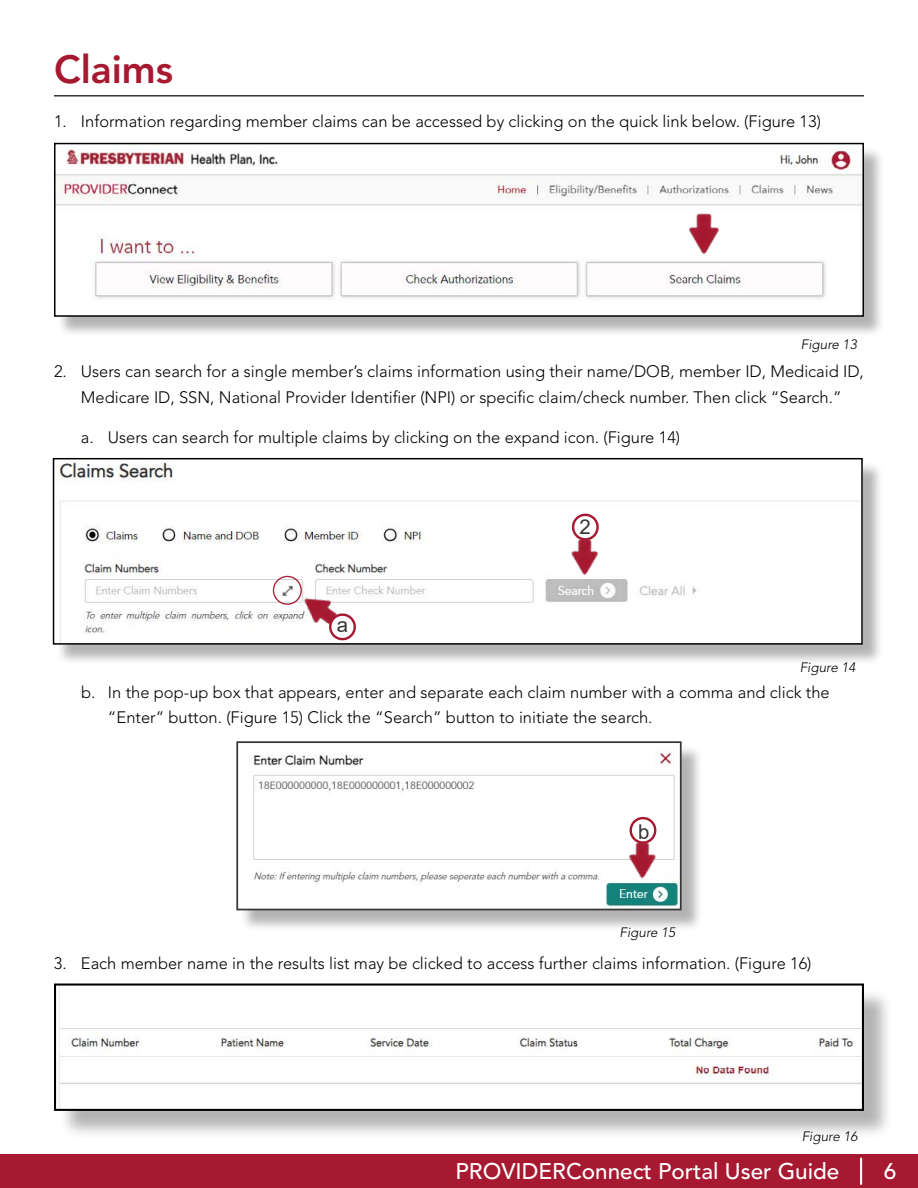
<style>
.page{position:relative;width:918px;height:1188px;background:#fff}
.page>*{position:absolute;margin:0;border:0;box-sizing:border-box;transform-origin:0 0}
.t1{font:800 39px "Avenir LT Std";color:#a71930}
.t2{font:500 22.5px "Avenir LT Std";color:#fff}
.t3{font:20.4px "Arial";color:#373635}
.t4{font:300 16.5px/25.5px "Avenir LT Std";color:#000;text-align:center}
.t5{font:italic 300 13.5px "Avenir LT Std";color:#000}
</style>
<div class="page">
<div style="left:0;top:1155px;width:918px;height:33px;background:#a71930"></div>
<hr style="left:54px;top:95px;width:810px;height:2px;background:#373635">
<hr style="left:860px;top:1158px;width:2px;height:27px;background:#fff">
<div style="left:57px;top:146px;width:828px;height:192px;background:#000;opacity:.3"></div>
<img style="left:56px;top:146px;width:806px;height:169px">
<div style="left:54px;top:143px;width:810px;height:174px;border:1px solid #000"></div>
<img style="left:678px;top:204px;width:51px;height:51px">
<div style="left:58px;top:987px;width:835px;height:153px;background:#000;opacity:.3"></div>
<img style="left:58px;top:987px;width:803px;height:121px">
<div style="left:54px;top:984px;width:810px;height:127px;border:2px solid #000"></div>
<div style="left:55px;top:461px;width:829px;height:205px;background:#000;opacity:.3"></div>
<img style="left:56px;top:461px;width:804px;height:181px">
<div style="left:53px;top:458px;width:810px;height:187px;border:2px solid #000"></div>
<div style="left:273px;top:576px;width:29px;height:29px;border:1px solid #aa2036;border-radius:50%"></div>
<img style="left:303px;top:592px;width:37px;height:38px">
<svg style="left:329px;top:612px;width:27px;height:28px"></svg>
<img style="left:562px;top:531px;width:45px;height:45px">
<svg style="left:568px;top:510px;width:34px;height:31px"></svg>
<div style="left:240px;top:745px;width:463px;height:187px;background:#000;opacity:.3"></div>
<img style="left:240px;top:745px;width:439px;height:162px">
<div style="left:236px;top:741px;width:446px;height:169px;border:2px solid #373635"></div>
<img style="left:619px;top:834px;width:45px;height:45px">
<svg style="left:626px;top:814px;width:34px;height:30px"></svg>
<h1 class="t1" style="left:54px;top:47px;width:121px">Claims</h1>
<p class="t4" style="left:54px;top:109px;width:769px">1. Information regarding member claims can be accessed by clicking on the quick link below. (Figure 13)</p>
<p class="t5" style="left:801px;top:336px;width:57px">Figure 13</p>
<p class="t4" style="left:54px;top:359px;width:811px">2. Users can search for a single member’s claims information using their name/DOB, member ID, Medicaid ID,<br>Medicare ID, SSN, National Provider Identifier (NPI) or specific claim/check number. Then click “Search.”</p>
<p class="t4" style="left:81px;top:425px;width:601px">a. Users can search for multiple claims by clicking on the expand icon. (Figure 14)</p>
<p class="t3" style="left:337px;top:611px;width:13px">a</p>
<p class="t3" style="left:579px;top:513px;width:13px">2</p>
<p class="t5" style="left:800px;top:659px;width:57px">Figure 14</p>
<p class="t4" style="left:108px;top:679px;width:723px;text-align:left;text-indent:-27px">b. In the pop-up box that appears, enter and separate each claim number with a comma and click the “Enter” button. (Figure 15) Click the “Search” button to initiate the search.</p>
<p class="t3" style="left:638px;top:817px;width:13px">b</p>
<p class="t5" style="left:620px;top:924px;width:57px">Figure 15</p>
<p class="t4" style="left:54px;top:950px;width:759px">3. Each member name in the results list may be clicked to access further claims information. (Figure 16)</p>
<p class="t5" style="left:802px;top:1128px;width:57px">Figure 16</p>
<h2 class="t2" style="left:456px;top:1159px;width:385px">PROVIDERConnect Portal User Guide</h2>
<h2 class="t2" style="left:884px;top:1159px;width:14px">6</h2>
</div>
